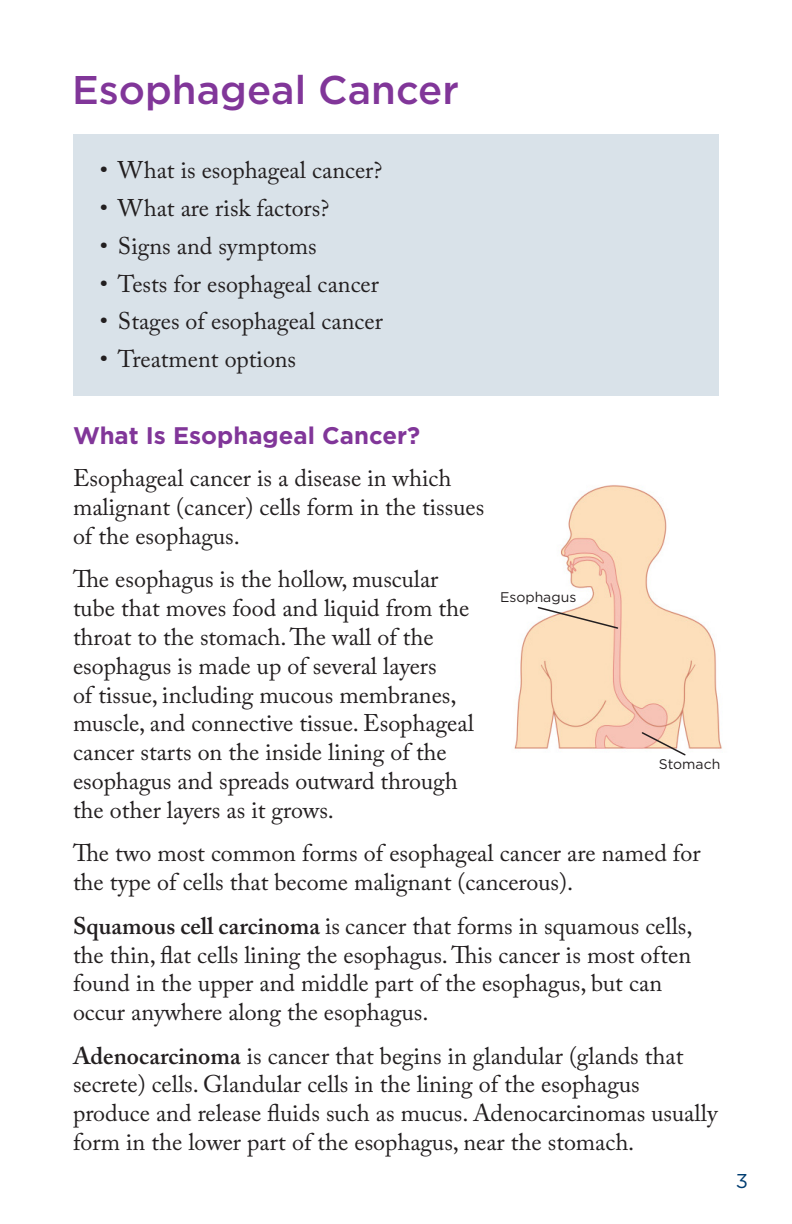
<style>
.page{position:relative;width:792px;height:1224px;background:#fff}
.page>*{position:absolute;margin:0;border:0;box-sizing:border-box;transform-origin:0 0}
.Header_1__Purple{font:500 40px "Gotham";color:#813699}
.Body_Copy{font:24px/28.8px "Adobe Caslon Pro";color:#231f20}
.Header_2__Navy{font:700 24px "Gotham";color:#813699}
.t1{font:20px "Gotham";color:#003d71}
.Body_Copy-2{font:14px "Gotham";color:#231f20}
.s1{font-weight:600}
</style>
<div class="page">
<div style="left:73px;top:134px;width:646px;height:262px;background:#d9e2e9"></div>
<hr style="left:0;top:0;width:1px;height:1224px;background:#003d71">
<img style="left:514px;top:485px;width:208px;height:265px">
<svg style="left:537px;top:606px;width:82px;height:24px;background:#edd3b8"></svg>
<svg style="left:640px;top:731px;width:47px;height:25px"></svg>
<p class="Header_1__Purple" style="left:72px;top:64px;width:388px">Esophageal Cancer</p>
<p class="Body_Copy" style="left:100px;top:156px;width:284px">• What is esophageal cancer?</p>
<p class="Body_Copy" style="left:100px;top:193px;width:231px">• What are risk factors?</p>
<p class="Body_Copy" style="left:100px;top:231px;width:218px">• Signs and symptoms</p>
<p class="Body_Copy" style="left:100px;top:269px;width:281px">• Tests for esophageal cancer</p>
<p class="Body_Copy" style="left:100px;top:307px;width:285px">• Stages of esophageal cancer</p>
<p class="Body_Copy" style="left:100px;top:345px;width:198px">• Treatment options</p>
<p class="Header_2__Navy" style="left:73px;top:420px;width:349px">What Is Esophageal Cancer?</p>
<p class="Body_Copy" style="left:73px;top:464px;width:413px">Esophageal cancer is a disease in which malignant (cancer) cells form in the tissues of the esophagus.</p>
<p class="Body_Copy" style="left:73px;top:565px;width:402px">The esophagus is the hollow, muscular tube that moves food and liquid from the throat to the stomach. The wall of the esophagus is made up of several layers<br>of tissue, including mucous membranes, muscle, and connective tissue. Esophageal cancer starts on the inside lining of the esophagus and spreads outward through the other layers as it grows.</p>
<p class="Body_Copy" style="left:73px;top:839px;width:629px">The two most common forms of esophageal cancer are named for the type of cells that become malignant (cancerous).</p>
<p class="Body_Copy" style="left:73px;top:911px;width:621px"><span class="s1">Squamous cell carcinoma</span> is cancer that forms in squamous cells, the thin, flat cells lining the esophagus. This cancer is most often found in the upper and middle part of the esophagus, but can occur anywhere along the esophagus.</p>
<p class="Body_Copy" style="left:73px;top:1041px;width:646px"><span class="s1">Adenocarcinoma</span> is cancer that begins in glandular (glands that secrete) cells. Glandular cells in the lining of the esophagus produce and release fluids such as mucus. Adenocarcinomas usually form in the lower part of the esophagus, near the stomach.</p>
<p class="Body_Copy-2" style="left:500px;top:588px;width:78px">Esophagus</p>
<p class="Body_Copy-2" style="left:659px;top:755px;width:63px">Stomach</p>
<p class="t1" style="left:736px;top:1168px;width:14px">3</p>
</div>
